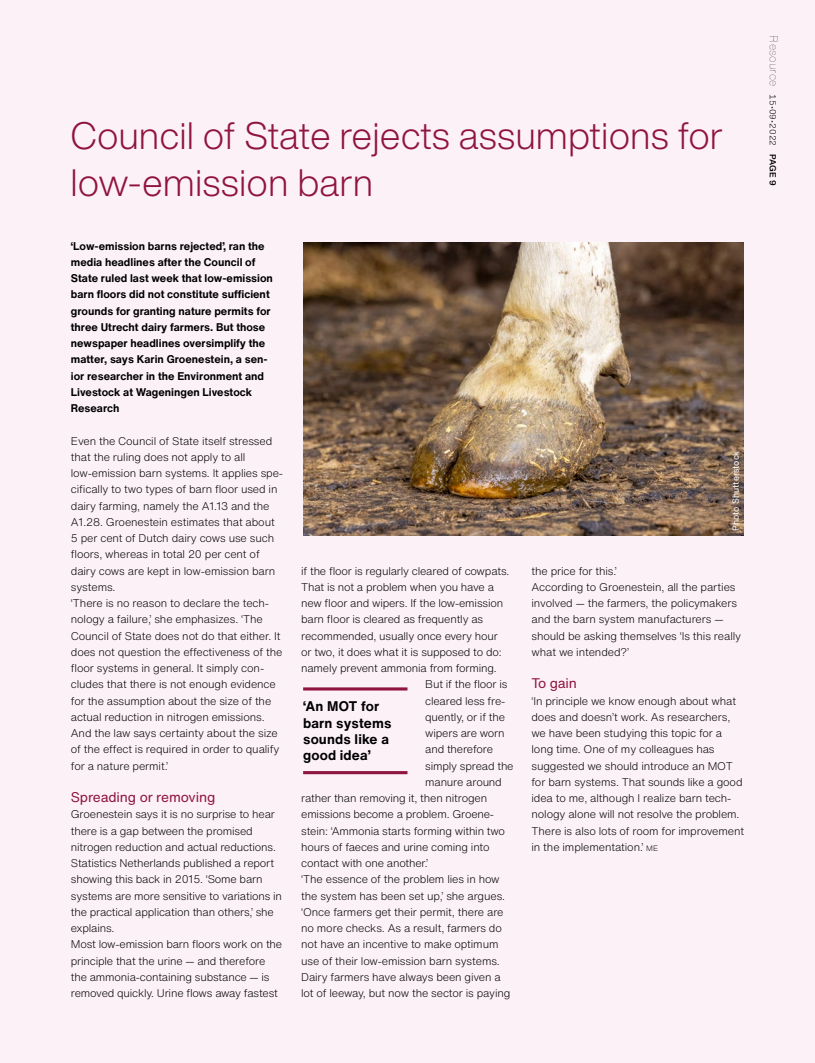
<style>
.page{position:relative;width:815px;height:1063px;background:#fdf1f8}
.page>*{position:absolute;margin:0;border:0;box-sizing:border-box;transform-origin:0 0}
.NW_Kop_HND_Thin_20pt{font:300 37.5px/47.5px "Helvetica Now Display";letter-spacing:.02em;color:#8f1540}
.NW_Streamer_HNT_11pt{font:700 13.75px/16.2px "Helvetica Now Text";letter-spacing:.01em;color:#000}
.Tussenkop_HNT_Light{font:13.75px "Helvetica Now Text";letter-spacing:-.01em;color:#8f1540}
.NW_Plat_HNT_Light_8{font:300 11px/16.2px "Helvetica Now Text";letter-spacing:-.01em;color:#000}
.NW_Plat_HNT_bold_8_8{font:700 11px/16.2px "Helvetica Now Text";color:#000}
.t1{font:300 8.75px "Helvetica Now Text";letter-spacing:.01em;color:#000}
.Fotobijschtift___cre{font:8.75px "Helvetica Now Text";color:#fff}
.s1{font-size:7.75px}
.s2{font-weight:100;font-size:11.25px}
.s3{font-weight:500}
</style>
<div class="page">
<svg style="left:303px;top:687px;width:104px;height:4px"></svg>
<hr style="left:303px;top:771px;width:104px;height:3px;background:#8f1540">
<img style="left:303px;top:242px;width:440px;height:294px">
<p class="NW_Kop_HND_Thin_20pt" style="left:71px;top:111px;width:654px">Council of State rejects assumptions for low-emission barn</p>
<p class="NW_Plat_HNT_bold_8_8" style="left:71px;top:237px;width:204px">‘Low-emission barns rejected’, ran the media headlines after the Council of State ruled last week that low-emission barn floors did not constitute sufficient grounds for granting nature permits for three Utrecht dairy farmers. But those newspaper headlines oversimplify the matter, says Karin Groenestein, a sen&shy;ior researcher in the Environment and Livestock at Wageningen Livestock Research</p>
<p class="NW_Plat_HNT_Light_8" style="left:71px;top:432px;width:214px">Even the Council of State itself stressed that the ruling does not apply to all low-emission barn systems. It applies spe&shy;cifically to two types of barn floor used in dairy farming, namely the A1.13 and the A1.28. Groenestein estimates that about 5 per cent of Dutch dairy cows use such floors, whereas in total 20 per cent of dairy cows are kept in low-emission barn systems.</p>
<p class="NW_Plat_HNT_Light_8" style="left:71px;top:595px;width:213px">‘There is no reason to declare the tech&shy;nology a failure,’ she emphasizes. ‘The Council of State does not do that either. It does not question the effectiveness of the floor systems in general. It simply con&shy;cludes that there is not enough evidence for the assumption about the size of the actual reduction in nitrogen emissions.<br>And the law says certainty about the size of the effect is required in order to qualify for a nature permit.’</p>
<p class="Tussenkop_HNT_Light" style="left:71px;top:787px;width:146px">Spreading or removing</p>
<p class="NW_Plat_HNT_Light_8" style="left:71px;top:806px;width:213px">Groenestein says it is no surprise to hear there is a gap between the promised nitrogen reduction and actual reductions.<br>Statistics Netherlands published a report showing this back in 2015. ‘Some barn systems are more sensitive to variations in the practical application than others,’ she explains.</p>
<p class="NW_Plat_HNT_Light_8" style="left:71px;top:936px;width:213px">Most low-emission barn floors work on the principle that the urine — and therefore the ammonia-containing substance — is removed quickly. Urine flows away fastest</p>
<p class="NW_Plat_HNT_Light_8" style="left:301px;top:562px;width:210px">if the floor is regularly cleared of cowpats.</p>
<p class="NW_Plat_HNT_Light_8" style="left:301px;top:578px;width:194px">That is not a problem when you have a</p>
<p class="NW_Plat_HNT_Light_8" style="left:301px;top:595px;width:204px">new floor and wipers. If the low-emission</p>
<p class="NW_Plat_HNT_Light_8" style="left:301px;top:611px;width:184px">barn floor is cleared as frequently as</p>
<p class="NW_Plat_HNT_Light_8" style="left:301px;top:627px;width:198px">recommended, usually once every hour</p>
<p class="NW_Plat_HNT_Light_8" style="left:301px;top:643px;width:202px">or two, it does what it is supposed to do:</p>
<p class="NW_Plat_HNT_Light_8" style="left:301px;top:660px;width:197px">namely prevent ammonia from forming.</p>
<p class="NW_Plat_HNT_Light_8" style="left:425px;top:676px;width:84px">But if the floor is</p>
<p class="NW_Plat_HNT_Light_8" style="left:425px;top:692px;width:82px">cleared less fre-</p>
<p class="NW_Plat_HNT_Light_8" style="left:425px;top:708px;width:81px">quently, or if the</p>
<p class="NW_Plat_HNT_Light_8" style="left:425px;top:725px;width:81px">wipers are worn</p>
<p class="NW_Plat_HNT_Light_8" style="left:425px;top:741px;width:69px">and therefore</p>
<p class="NW_Plat_HNT_Light_8" style="left:425px;top:757px;width:90px">simply spread the</p>
<p class="NW_Plat_HNT_Light_8" style="left:425px;top:773px;width:78px">manure around</p>
<p class="NW_Plat_HNT_Light_8" style="left:301px;top:790px;width:187px">rather than removing it, then nitrogen</p>
<p class="NW_Plat_HNT_Light_8" style="left:301px;top:806px;width:193px">emissions become a problem. Groene-</p>
<p class="NW_Plat_HNT_Light_8" style="left:301px;top:822px;width:205px">stein: ‘Ammonia starts forming within two</p>
<p class="NW_Plat_HNT_Light_8" style="left:301px;top:838px;width:190px">hours of faeces and urine coming into</p>
<p class="NW_Plat_HNT_Light_8" style="left:301px;top:855px;width:129px">contact with one another.’</p>
<p class="NW_Plat_HNT_Light_8" style="left:301px;top:871px;width:211px">‘The essence of the problem lies in how the system has been set up,’ she argues. ‘Once farmers get their permit, there are no more checks. As a result, farmers do not have an incentive to make optimum use of their low-emission barn systems.<br>Dairy farmers have always been given a lot of leeway, but now the sector is paying</p>
<p class="NW_Streamer_HNT_11pt" style="left:303px;top:698px;width:90px">‘An MOT for barn systems sounds like a good idea’</p>
<p class="Fotobijschtift___cre" style="left:729px;top:531px;width:81px;rotate:-90deg">Photo Shutterstock</p>
<p class="NW_Plat_HNT_Light_8" style="left:531px;top:562px;width:87px">the price for this.’</p>
<p class="NW_Plat_HNT_Light_8" style="left:531px;top:578px;width:211px">According to Groenestein, all the parties involved — the farmers, the policymakers and the barn system manufacturers — should be asking themselves ‘Is this really what we intended?’</p>
<p class="Tussenkop_HNT_Light" style="left:531px;top:673px;width:47px">To gain</p>
<p class="NW_Plat_HNT_Light_8" style="left:531px;top:692px;width:214px">‘In principle we know enough about what does and doesn’t work. As researchers, we have been studying this topic for a long time. One of my colleagues has suggested we should introduce an MOT for barn systems. That sounds like a good idea to me, although I realize barn tech&shy;nology alone will not resolve the problem.<br>There is also lots of room for improvement in the implementation.’ <span class="s1">me</span></p>
<p class="t1" style="left:779px;top:35px;width:152px;rotate:90deg"><span class="s2">Resource</span> 15•09•2022 <span class="s3">PAGE 9</span></p>
</div>
